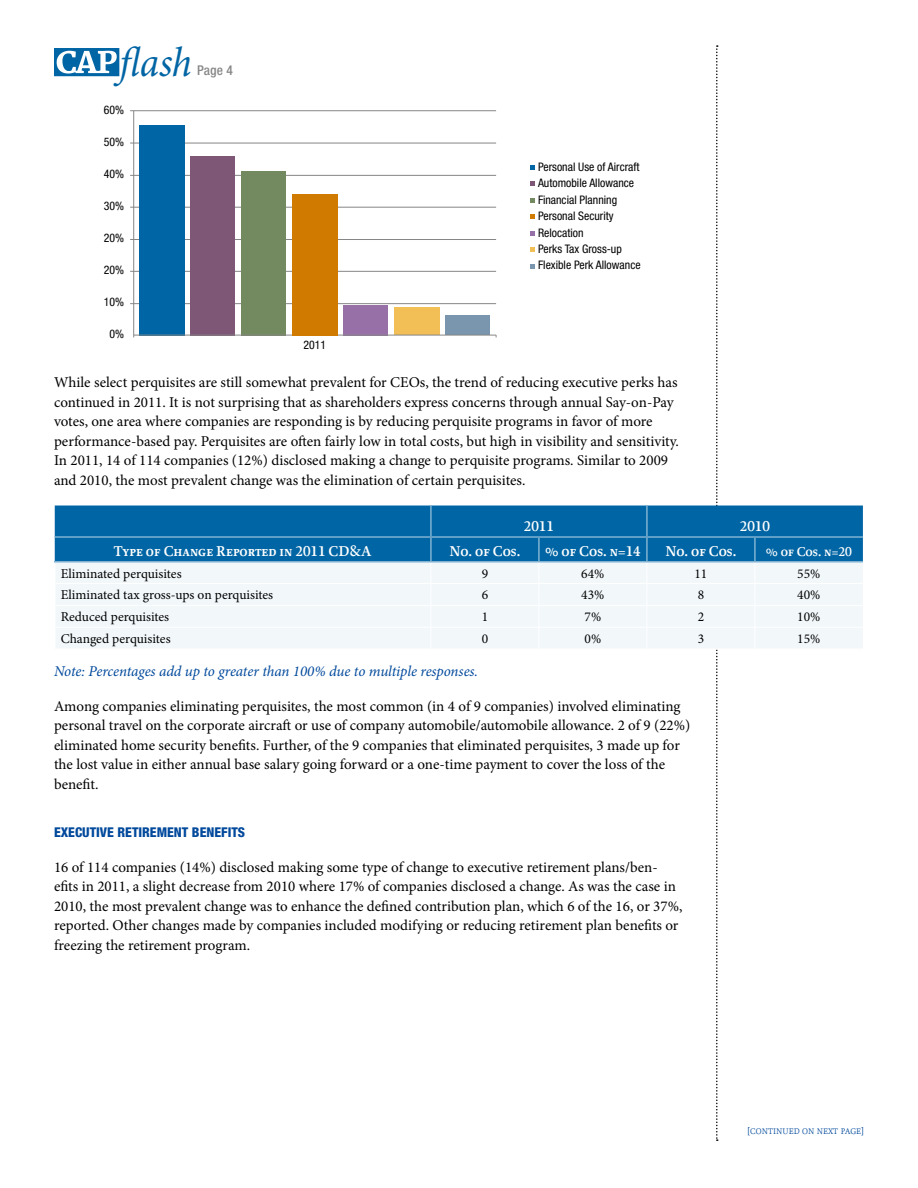
<style>
.page{position:relative;width:918px;height:1188px;background:#fff}
.page>*{position:absolute;margin:0;border:0;box-sizing:border-box;transform-origin:0 0}
.t1{font:italic condensed 42.45px "Minion Pro";color:#0065a4}
.t2{font:15px/19.5px "Minion Pro";color:#000}
.t3{font:15px "Proforma Semi Bold SC";color:#fff}
.t4{font:italic 15px "Minion Pro";letter-spacing:-.01em;color:#00499c}
.t5{font:13.5px "Minion Pro";color:#000}
.t6{font:800 condensed 13.5px "Helvetica Neue LT Std";color:#00499c}
.t7{font:13.5px "Proforma Semi Bold SC";color:#fff}
.t8{font:500 condensed 13.5px "Helvetica Neue LT Std";color:#878787}
.t9{font:12px "Proforma Light SC";color:#00499c}
.t10{font:condensed 11.85px/16.5px "Helvetica Neue LT Std";color:#000}
</style>
<div class="page">
<svg style="left:54px;top:48px;width:65px;height:28px"></svg>
<svg style="left:716px;top:45px;width:2px;height:1096px"></svg>
<hr style="left:130px;top:303px;width:366px;height:1px;background:#868686">
<hr style="left:130px;top:271px;width:366px;height:1px;background:#868686">
<hr style="left:130px;top:239px;width:366px;height:1px;background:#868686">
<hr style="left:130px;top:207px;width:366px;height:1px;background:#868686">
<hr style="left:130px;top:110px;width:366px;height:1px;background:#868686">
<hr style="left:130px;top:175px;width:366px;height:1px;background:#868686">
<hr style="left:130px;top:143px;width:366px;height:1px;background:#868686">
<div style="left:139px;top:125px;width:46px;height:210px;background:#0065a4"></div>
<div style="left:190px;top:156px;width:45px;height:179px;background:#7e5776"></div>
<div style="left:241px;top:171px;width:45px;height:164px;background:#738a60"></div>
<div style="left:343px;top:305px;width:45px;height:30px;background:#9770a7"></div>
<div style="left:394px;top:307px;width:45px;height:28px;background:#f2be56"></div>
<div style="left:445px;top:316px;width:45px;height:19px;background:#7a95ae"></div>
<hr style="left:133px;top:111px;width:1px;height:224px;background:#868686">
<hr style="left:134px;top:335px;width:362px;height:1px;background:#868686">
<svg style="left:530px;top:165px;width:5px;height:5px"></svg>
<svg style="left:530px;top:182px;width:5px;height:4px"></svg>
<svg style="left:530px;top:198px;width:5px;height:5px"></svg>
<div style="left:292px;top:194px;width:45px;height:141px;background:#d07a00"></div>
<svg style="left:530px;top:214px;width:5px;height:5px"></svg>
<svg style="left:530px;top:231px;width:5px;height:5px"></svg>
<svg style="left:530px;top:248px;width:5px;height:4px"></svg>
<svg style="left:530px;top:264px;width:5px;height:4px"></svg>
<div style="left:55px;top:506px;width:808px;height:55px;background:#0065a4"></div>
<div style="left:56px;top:563px;width:807px;height:86px;background:#f2f7fa"></div>
<hr style="left:430px;top:538px;width:2px;height:23px;background:#80b2d2">
<hr style="left:538px;top:538px;width:2px;height:23px;background:#80b2d2">
<hr style="left:646px;top:538px;width:2px;height:23px;background:#80b2d2">
<hr style="left:754px;top:538px;width:2px;height:23px;background:#80b2d2">
<hr style="left:56px;top:583px;width:375px;height:1px;background:#fff">
<hr style="left:431px;top:583px;width:108px;height:1px;background:#fff">
<hr style="left:539px;top:583px;width:108px;height:1px;background:#fff">
<hr style="left:647px;top:583px;width:108px;height:1px;background:#fff">
<hr style="left:755px;top:583px;width:108px;height:1px;background:#fff">
<hr style="left:56px;top:605px;width:375px;height:1px;background:#fff">
<hr style="left:431px;top:605px;width:108px;height:1px;background:#fff">
<hr style="left:539px;top:605px;width:108px;height:1px;background:#fff">
<hr style="left:647px;top:605px;width:108px;height:1px;background:#fff">
<hr style="left:755px;top:605px;width:108px;height:1px;background:#fff">
<hr style="left:56px;top:627px;width:375px;height:1px;background:#fff">
<hr style="left:431px;top:627px;width:108px;height:1px;background:#fff">
<svg style="left:431px;top:563px;width:1px;height:86px"></svg>
<hr style="left:539px;top:627px;width:108px;height:1px;background:#fff">
<svg style="left:539px;top:563px;width:1px;height:86px"></svg>
<hr style="left:647px;top:627px;width:108px;height:1px;background:#fff">
<svg style="left:647px;top:563px;width:1px;height:86px"></svg>
<hr style="left:755px;top:627px;width:108px;height:1px;background:#fff">
<svg style="left:755px;top:563px;width:1px;height:86px"></svg>
<hr style="left:647px;top:649px;width:108px;height:1px;background:#fff">
<hr style="left:55px;top:536px;width:376px;height:2px;background:#80b2d2">
<hr style="left:647px;top:536px;width:108px;height:2px;background:#80b2d2">
<hr style="left:755px;top:536px;width:108px;height:2px;background:#80b2d2">
<hr style="left:430px;top:506px;width:2px;height:30px;background:#80b2d2">
<hr style="left:646px;top:506px;width:2px;height:30px;background:#80b2d2">
<hr style="left:431px;top:536px;width:108px;height:2px;background:#80b2d2">
<hr style="left:539px;top:536px;width:108px;height:2px;background:#80b2d2">
<hr style="left:54px;top:561px;width:377px;height:2px;background:#80b2d2">
<hr style="left:431px;top:561px;width:108px;height:2px;background:#80b2d2">
<hr style="left:539px;top:561px;width:108px;height:2px;background:#80b2d2">
<hr style="left:647px;top:561px;width:108px;height:2px;background:#80b2d2">
<hr style="left:755px;top:561px;width:108px;height:2px;background:#80b2d2">
<h1 class="t1" style="left:119px;top:34px;width:74px">flash</h1>
<p class="t8" style="left:197px;top:62px;width:37px">Page 4</p>
<p class="t10" style="left:104px;top:102px;width:22px">60%</p>
<p class="t10" style="left:104px;top:134px;width:22px">50%</p>
<p class="t10" style="left:104px;top:166px;width:22px">40%</p>
<p class="t10" style="left:104px;top:198px;width:22px">30%</p>
<p class="t10" style="left:104px;top:230px;width:22px">20%</p>
<p class="t10" style="left:104px;top:262px;width:22px">20%</p>
<p class="t10" style="left:104px;top:294px;width:22px">10%</p>
<p class="t10" style="left:110px;top:326px;width:16px">0%</p>
<p class="t10" style="left:303px;top:337px;width:24px">2011</p>
<p class="t10" style="left:538px;top:158px;width:104px">Personal Use of Aircraft<br>Automobile Allowance<br>Financial Planning<br>Personal Security<br>Relocation<br>Perks Tax Gross-up<br>Flexible Perk Allowance</p>
<p class="t2" style="left:54px;top:373px;width:627px">While select perquisites are still somewhat prevalent for CEOs, the trend of reducing executive perks has continued in 2011. It is not surprising that as shareholders express concerns through annual Say-on-Pay votes, one area where companies are responding is by reducing perquisite programs in favor of more performance-based pay. Perquisites are often fairly low in total costs, but high in visibility and sensitivity.<br>In 2011, 14 of 114 companies (12%) disclosed making a change to perquisite programs. Similar to 2009 and 2010, the most prevalent change was the elimination of certain perquisites.</p>
<p class="t3" style="left:524px;top:517px;width:31px">2011</p>
<p class="t3" style="left:740px;top:517px;width:31px">2010</p>
<p class="t3" style="left:114px;top:541px;width:259px">Type of Change Reported in 2011 CD&amp;A</p>
<p class="t3" style="left:449px;top:541px;width:72px">No. of Cos.</p>
<p class="t3" style="left:545px;top:541px;width:97px">% of Cos. n=14</p>
<p class="t3" style="left:665px;top:541px;width:72px">No. of Cos.</p>
<p class="t7" style="left:766px;top:543px;width:88px">% of Cos. n=20</p>
<p class="t5" style="left:61px;top:564px;width:122px">Eliminated perquisites</p>
<p class="t5" style="left:482px;top:564px;width:8px">9</p>
<p class="t5" style="left:581px;top:564px;width:25px">64%</p>
<p class="t5" style="left:694px;top:564px;width:14px">11</p>
<p class="t5" style="left:797px;top:564px;width:25px">55%</p>
<p class="t5" style="left:61px;top:586px;width:214px">Eliminated tax gross-ups on perquisites</p>
<p class="t5" style="left:482px;top:586px;width:8px">6</p>
<p class="t5" style="left:581px;top:586px;width:25px">43%</p>
<p class="t5" style="left:698px;top:586px;width:8px">8</p>
<p class="t5" style="left:797px;top:586px;width:25px">40%</p>
<p class="t5" style="left:61px;top:608px;width:110px">Reduced perquisites</p>
<p class="t5" style="left:482px;top:608px;width:8px">1</p>
<p class="t5" style="left:585px;top:608px;width:18px">7%</p>
<p class="t5" style="left:698px;top:608px;width:8px">2</p>
<p class="t5" style="left:797px;top:608px;width:25px">10%</p>
<p class="t5" style="left:61px;top:630px;width:111px">Changed perquisites</p>
<p class="t5" style="left:482px;top:630px;width:8px">0</p>
<p class="t5" style="left:585px;top:630px;width:18px">0%</p>
<p class="t5" style="left:698px;top:630px;width:8px">3</p>
<p class="t5" style="left:797px;top:630px;width:25px">15%</p>
<p class="t4" style="left:54px;top:661px;width:426px">Note: Percentages add up to greater than 100% due to multiple responses.</p>
<p class="t2" style="left:54px;top:696px;width:638px">Among companies eliminating perquisites, the most common (in 4 of 9 companies) involved eliminating personal travel on the corporate aircraft or use of company automobile/automobile allowance. 2 of 9 (22%) eliminated home security benefits. Further, of the 9 companies that eliminated perquisites, 3 made up for the lost value in either annual base salary going forward or a one-time payment to cover the loss of the benefit.</p>
<p class="t6" style="left:54px;top:824px;width:192px">EXECUTIVE RETIREMENT BENEFITS</p>
<p class="t2" style="left:54px;top:857px;width:630px">16 of 114 companies (14%) disclosed making some type of change to executive retirement plans/ben&shy;efits in 2011, a slight decrease from 2010 where 17% of companies disclosed a change. As was the case in 2010, the most prevalent change was to enhance the defined contribution plan, which 6 of the 16, or 37%, reported. Other changes made by companies included modifying or reducing retirement plan benefits or freezing the retirement program.</p>
<p class="t9" style="left:748px;top:1123px;width:118px">[continued on next page]</p>
</div>
